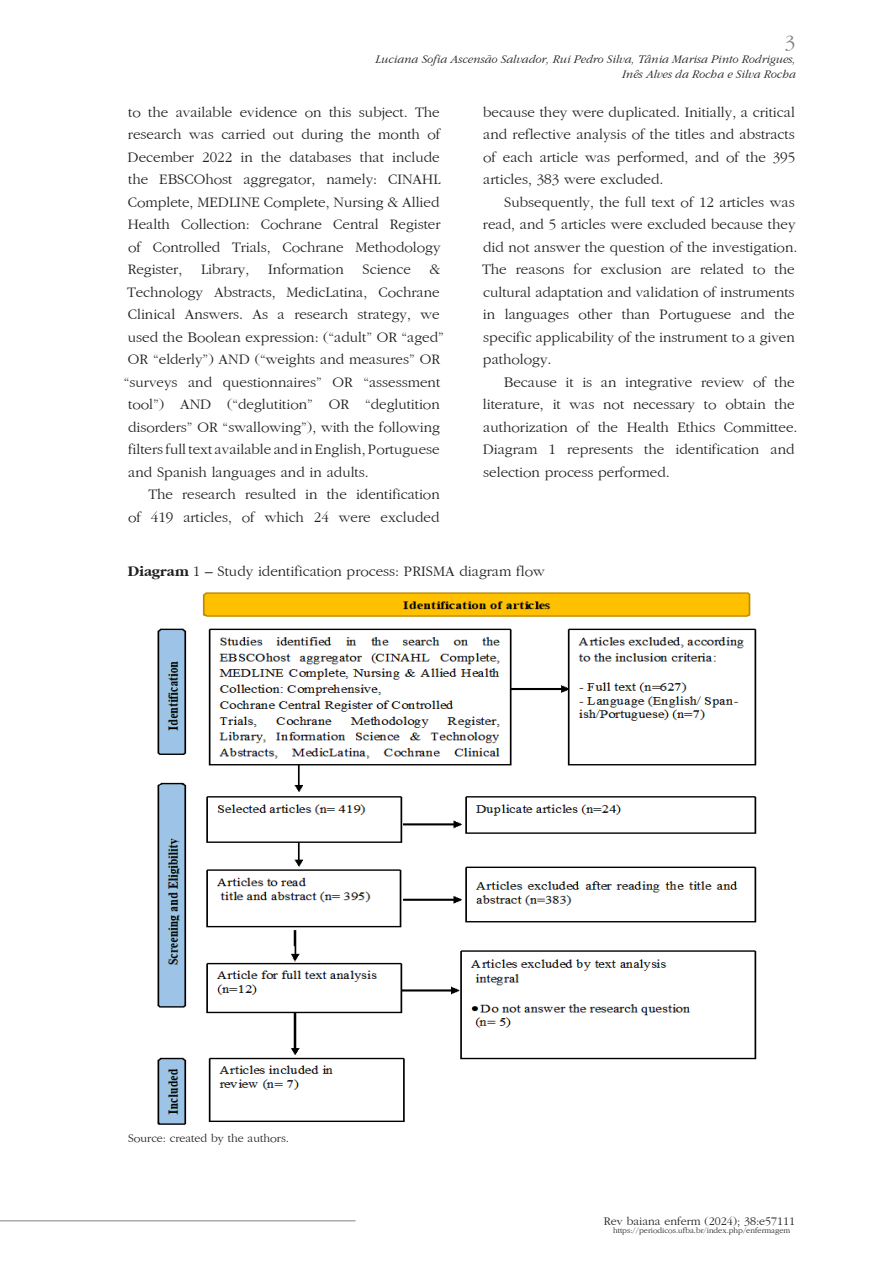
<style>
.page{position:relative;width:893px;height:1263px;background:#fff}
.page>*{position:absolute;margin:0;border:0;box-sizing:border-box;transform-origin:0 0}
.t1{font:21px "Gatineau Plain";color:#808285}
.txt{font:15px/22.5px "Gatineau Plain";color:#231f20}
.leg-tit1{font:15px "Gatineau Plain";color:#231f20}
.t2{font:italic 12px/14.4px "Gatineau";color:#231f20;text-align:right}
.leg1{font:12px "Gatineau Plain";color:#231f20}
.t3{font:8.25px "Gatineau Plain";color:#231f20}
.s1{font-family:"Gatineau";font-weight:700}
</style>
<div class="page">
<hr style="left:0;top:1220px;width:356px;height:1px;background:#808285">
<img style="left:157px;top:592px;width:600px;height:533px">
<h1 class="t1" style="left:785px;top:31px;width:12px">3</h1>
<p class="t2" style="left:375px;top:52px;width:422px">Luciana Sofia Ascensão Salvador, Rui Pedro Silva, Tânia Marisa Pinto Rodrigues,<br>Inês Alves da Rocha e Silva Rocha</p>
<p class="txt" style="left:128px;top:101px;width:314px;text-align:justify">to the available evidence on this subject. The research was carried out during the month of December 2022 in the databases that include the EBSCOhost aggregator, namely: CINAHL Complete, MEDLINE Complete, Nursing &amp; Allied Health Collection: Cochrane Central Register of Controlled Trials, Cochrane Methodology Register,</p>
<p class="txt" style="left:483px;top:101px;width:314px;text-align:justify">because they were duplicated. Initially, a critical and reflective analysis of the titles and abstracts of each article was performed, and of the 395 articles, 383 were excluded.</p>
<p class="txt" style="left:482px;top:191px;width:317px;text-indent:22px">Subsequently, the full text of 12 articles was read, and 5 articles were excluded because they did not answer the question of the investigation.<br>The reasons for exclusion are related to the cultural adaptation and validation of instruments in languages other than Portuguese and the specific applicability of the instrument to a given pathology.</p>
<p class="txt" style="left:483px;top:371px;width:316px;text-indent:21px">Because it is an integrative review of the literature, it was not necessary to obtain the authorization of the Health Ethics Committee.<br>Diagram 1 represents the identification and selection process performed.</p>
<p class="txt" style="left:201px;top:259px;width:50px">Library,</p>
<p class="txt" style="left:268px;top:259px;width:77px">Information</p>
<p class="txt" style="left:363px;top:259px;width:50px">Science</p>
<p class="txt" style="left:124px;top:259px;width:322px;text-indent:306px">&amp; Technology Abstracts, MedicLatina, Cochrane Clinical Answers. As a research strategy, we used the Boolean expression: (“adult” OR “aged” OR “elderly”) AND (“weights and measures” OR “surveys and questionnaires” OR “assessment tool”) AND (“deglutition” OR “deglutition disorders” OR “swallowing”), with the following filters full text available and in English, Portuguese and Spanish languages and in adults.</p>
<p class="txt" style="left:128px;top:484px;width:313px;text-align:right">The research resulted in the identification<br>of 419 articles, of which 24 were excluded</p>
<p class="leg-tit1" style="left:128px;top:564px;width:418px"><span class="s1">Diagram</span> 1 – Study identification process: PRISMA diagram flow</p>
<p class="leg1" style="left:128px;top:1132px;width:162px">Source: created by the authors.</p>
<p class="leg1" style="left:604px;top:1214px;width:193px">Rev baiana enferm (2024); 38:e57111</p>
<p class="t3" style="left:613px;top:1226px;width:179px">https://periodicos.ufba.br/index.php/enfermagem</p>
</div>
